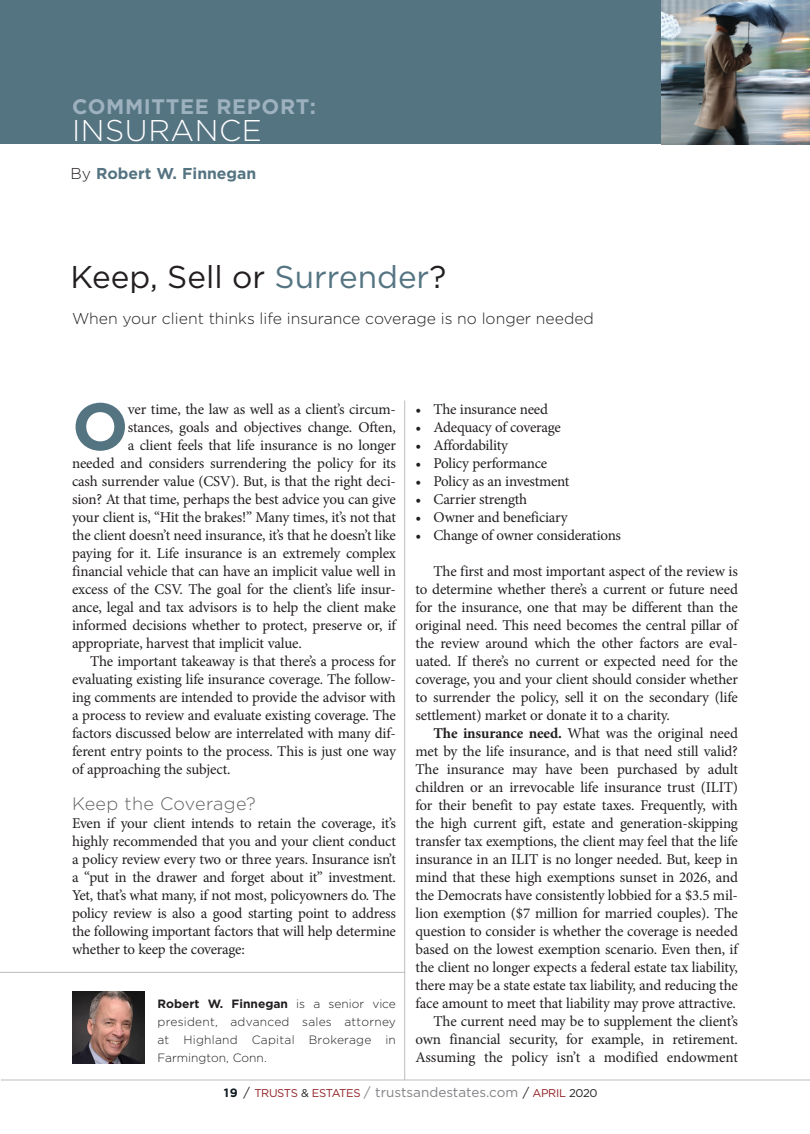
<style>
.page{position:relative;width:810px;height:1134px;background:#fff}
.page>*{position:absolute;margin:0;border:0;box-sizing:border-box;transform-origin:0 0}
.BODY__NO_INDENT{font:700 66.45px "Gotham";color:#557482}
.Main_Headline{font:31.5px "Gotham";color:#231f20}
.t1{font:300 30px "Gotham";letter-spacing:.02em;color:#fff}
.t2{font:700 21px "Gotham";letter-spacing:.03em;color:#9db2be}
.Subhead{font:300 18px "Gotham";letter-spacing:.02em;color:#636366}
.Deck{font:300 15.75px "Gotham";color:#231f20}
.Author_Byline{font:700 15.75px "Gotham";color:#557482}
.BODY__Minion{font:15px/18px "Minion Pro";letter-spacing:-.01em;color:#231f20;text-align:justify}
.BODY__NO_INDENT-2{font:15px/18px "Minion Pro";letter-spacing:-.015em;color:#231f20;text-align:justify}
.body_bulletted{font:15px "Minion Pro";letter-spacing:-.015em;color:#231f20}
.t3{font:13.5px "Gotham";color:#808285}
.Author_Bio{font:300 12px/18px "Gotham";letter-spacing:.02em;color:#231f20;text-align:justify}
.s1{font-weight:300;color:#231f20}
.s2{color:#557482}
.s3{font-weight:700}
.s4{font-weight:700;font-size:12px;color:#101a21}
.s5{font-size:12.75px;color:#231f20}
.s6{font-size:11.25px;color:#911f23}
.s7{font-size:11.25px;color:#231f20}
</style>
<div class="page">
<div style="left:0;top:0;width:810px;height:144px;background:#557482"></div>
<hr style="left:1px;top:1080px;width:809px;height:1px;background:#bcbdc0">
<img style="left:72px;top:991px;width:72px;height:72px">
<hr style="left:0;top:972px;width:405px;height:1px;background:#bcbdc0">
<hr style="left:404px;top:400px;width:1px;height:680px;background:#bcbdc0">
<img style="left:661px;top:0;width:149px;height:144px">
<p class="t2" style="left:72px;top:93px;width:246px">COMMITTEE REPORT:</p>
<p class="t1" style="left:72px;top:111px;width:192px">INSURANCE</p>
<p class="Author_Byline" style="left:70px;top:163px;width:187px"><span class="s1">By</span> Robert W. Finnegan</p>
<p class="Main_Headline" style="left:70px;top:257px;width:377px">Keep, Sell or <span class="s2">Surrender</span>?</p>
<p class="Deck" style="left:72px;top:308px;width:524px">When your client thinks life insurance coverage is no longer needed</p>
<p class="BODY__NO_INDENT" style="left:72px;top:382px;width:58px">O</p>
<p class="BODY__NO_INDENT-2" style="left:128px;top:400px;width:270px">ver time, the law as well as a client’s circum-</p>
<p class="BODY__NO_INDENT-2" style="left:128px;top:418px;width:270px">stances, goals and objectives change. Often,</p>
<p class="BODY__NO_INDENT-2" style="left:128px;top:436px;width:270px">a client feels that life insurance is no longer</p>
<p class="BODY__NO_INDENT-2" style="left:72px;top:454px;width:325px">needed and considers surrendering the policy for its</p>
<p class="BODY__NO_INDENT-2" style="left:72px;top:472px;width:325px">cash surrender value (CSV). But, is that the right deci-</p>
<p class="BODY__NO_INDENT-2" style="left:72px;top:490px;width:325px">sion? At that time, perhaps the best advice you can give</p>
<p class="BODY__NO_INDENT-2" style="left:72px;top:508px;width:325px">your client is, “Hit the brakes!” Many times, it’s not that</p>
<p class="BODY__NO_INDENT-2" style="left:72px;top:526px;width:325px">the client doesn’t need insurance, it’s that he doesn’t like</p>
<p class="BODY__NO_INDENT-2" style="left:72px;top:544px;width:325px">paying for it. Life insurance is an extremely complex</p>
<p class="BODY__NO_INDENT-2" style="left:72px;top:562px;width:325px">financial vehicle that can have an implicit value well in</p>
<p class="BODY__NO_INDENT-2" style="left:72px;top:580px;width:325px">excess of the CSV. The goal for the client’s life insur-</p>
<p class="BODY__NO_INDENT-2" style="left:72px;top:598px;width:325px">ance, legal and tax advisors is to help the client make</p>
<p class="BODY__NO_INDENT-2" style="left:72px;top:616px;width:325px">informed decisions whether to protect, preserve or, if</p>
<p class="BODY__NO_INDENT-2" style="left:72px;top:634px;width:231px">appropriate, harvest that implicit value.</p>
<p class="BODY__Minion" style="left:72px;top:652px;width:325px;text-indent:18px">The important takeaway is that there’s a process for evaluating existing life insurance coverage. The follow&shy;ing comments are intended to provide the advisor with a process to review and evaluate existing coverage. The factors discussed below are interrelated with many dif&shy;ferent entry points to the process. This is just one way of approaching the subject.</p>
<p class="Subhead" style="left:72px;top:792px;width:185px">Keep the Coverage?</p>
<p class="BODY__NO_INDENT-2" style="left:72px;top:814px;width:325px">Even if your client intends to retain the coverage, it’s highly recommended that you and your client conduct a policy review every two or three years. Insurance isn’t a “put in the drawer and forget about it” investment.<br>Yet, that’s what many, if not most, policyowners do. The policy review is also a good starting point to address the following important factors that will help determine whether to keep the coverage:</p>
<p class="Author_Bio" style="left:158px;top:994px;width:240px"><span class="s3">Robert W. Finnegan</span> is a senior vice president, advanced sales attorney at Highland Capital Brokerage in Farmington, Conn.</p>
<p class="body_bulletted" style="left:416px;top:399px;width:134px">• The insurance need</p>
<p class="body_bulletted" style="left:416px;top:417px;width:147px">• Adequacy of coverage</p>
<p class="body_bulletted" style="left:416px;top:435px;width:94px">• Affordability</p>
<p class="body_bulletted" style="left:416px;top:453px;width:133px">• Policy performance</p>
<p class="body_bulletted" style="left:416px;top:471px;width:156px">• Policy as an investment</p>
<p class="body_bulletted" style="left:416px;top:489px;width:113px">• Carrier strength</p>
<p class="body_bulletted" style="left:416px;top:507px;width:154px">• Owner and beneficiary</p>
<p class="body_bulletted" style="left:416px;top:525px;width:207px">• Change of owner considerations</p>
<p class="BODY__Minion" style="left:416px;top:562px;width:324px;text-indent:18px">The first and most important aspect of the review is to determine whether there’s a current or future need for the insurance, one that may be different than the original need. This need becomes the central pillar of the review around which the other factors are eval&shy;uated. If there’s no current or expected need for the coverage, you and your client should consider whether to surrender the policy, sell it on the secondary (life settlement) market or donate it to a charity.</p>
<p class="BODY__Minion" style="left:416px;top:724px;width:324px;text-indent:18px"><span class="s3">The insurance need.</span> What was the original need met by the life insurance, and is that need still valid?<br>The insurance may have been purchased by adult children or an irrevocable life insurance trust (ILIT) for their benefit to pay estate taxes. Frequently, with the high current gift, estate and generation-skipping transfer tax exemptions, the client may feel that the life insurance in an ILIT is no longer needed. But, keep in mind that these high exemptions sunset in 2026, and the Democrats have consistently lobbied for a $3.5 mil&shy;lion exemption ($7 million for married couples). The question to consider is whether the coverage is needed based on the lowest exemption scenario. Even then, if the client no longer expects a federal estate tax liability, there may be a state estate tax liability, and reducing the face amount to meet that liability may prove attractive.</p>
<p class="BODY__Minion" style="left:416px;top:1012px;width:324px;text-indent:18px">The current need may be to supplement the client’s own financial security, for example, in retirement.<br>Assuming the policy isn’t a modified endowment</p>
<p class="t3" style="left:224px;top:1084px;width:375px"><span class="s4">19</span> <span class="s5">/</span> <span class="s6">TRUSTS</span> <span class="s7">&amp;</span> <span class="s6">ESTATES</span> / trustsandestates.com <span class="s5">/</span> <span class="s6">APRIL</span> <span class="s7">2020</span></p>
</div>
